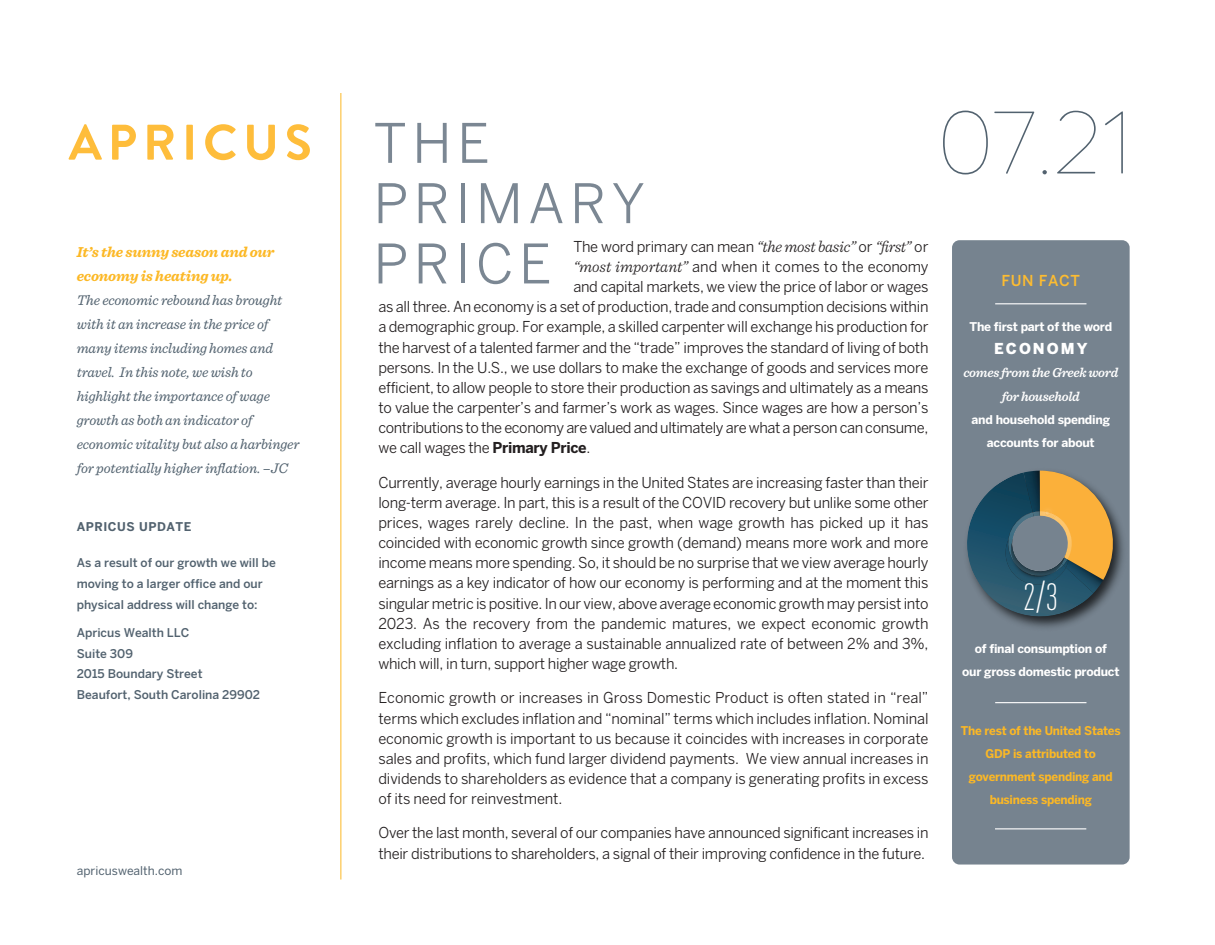
<style>
.page{position:relative;width:1215px;height:945px;background:#fff}
.page>*{position:absolute;margin:0;border:0;box-sizing:border-box;transform-origin:0 0}
.t1{font:100 90.75px "Brandon Grotesque";color:#52626f}
.t2{font:54px/60.3px "Benton Sans";letter-spacing:.1em;color:#7b8793}
.t3{font:300 condensed 37.35px "DINOT";color:#fff}
.t4{font:15px/20.1px "Benton Sans";letter-spacing:-.02em;color:#231f20;text-align:justify}
.t5{font:italic 700 15px/24px "Sentinel";letter-spacing:-.01em;color:#fcb825}
.t6{font:15px "Benton Sans";color:#231f20}
.t7{font:900 15px "Benton Sans";letter-spacing:.135em;color:#fff}
.t8{font:500 15px "Benton Sans";letter-spacing:.04em;color:#fdbc31}
.t9{font:italic 14.7px/24px "Sentinel";letter-spacing:-.01em;color:#52626f}
.t10{font:italic 600 13.5px "Sentinel";letter-spacing:-.02em;color:#fff}
.t11{font:500 12px/20.7px "Benton Sans";color:#52626f}
.t12{font:700 12px/23.2px "Benton Sans";letter-spacing:-.02em;color:#fff;text-align:center}
.t13{font:700 12px/23.2px "Benton Sans";letter-spacing:-.02em;color:#fcb825;text-align:center}
.t14{font:12px "Benton Sans";color:#52626f}
.t15{font:700 12px "Benton Sans";letter-spacing:.045em;color:#52626f}
.s1{font-family:"Sentinel";font-weight:300;font-style:italic;font-size:16.35px}
.s2{font-weight:700}
</style>
<div class="page">
<svg style="left:68px;top:124px;width:34px;height:36px"></svg>
<svg style="left:112px;top:125px;width:24px;height:35px"></svg>
<svg style="left:147px;top:125px;width:26px;height:35px"></svg>
<div style="left:186px;top:125px;width:7px;height:35px;background:#febd3b"></div>
<svg style="left:205px;top:124px;width:31px;height:36px"></svg>
<svg style="left:247px;top:125px;width:28px;height:35px"></svg>
<svg style="left:287px;top:124px;width:23px;height:36px"></svg>
<hr style="left:340px;top:93px;width:1px;height:787px;background:#fcb825">
<div style="left:952px;top:240px;width:178px;height:625px;background:#76838f;border-radius:8px"></div>
<img style="left:1039px;top:432px;width:91px;height:236px">
<svg style="left:967px;top:460px;width:150px;height:167px"></svg>
<hr style="left:995px;top:702px;width:91px;height:1px;background:#fff">
<hr style="left:995px;top:828px;width:91px;height:1px;background:#fff">
<hr style="left:995px;top:303px;width:91px;height:1px;background:#fff">
<p class="t5" style="left:77px;top:241px;width:199px">It’s the sunny season and our economy is heating up.</p>
<p class="t9" style="left:77px;top:289px;width:224px">The economic rebound has brought with it an increase in the price of many items including homes and travel. In this note, we wish to highlight the importance of wage growth as both an indicator of economic vitality but also a harbinger for potentially higher inflation. –JC</p>
<p class="t15" style="left:77px;top:522px;width:116px">APRICUS UPDATE</p>
<p class="t11" style="left:77px;top:554px;width:201px">As a result of our growth we will be moving to a larger office and our physical address will change to:</p>
<p class="t11" style="left:77px;top:623px;width:114px">Apricus Wealth LLC</p>
<p class="t11" style="left:77px;top:644px;width:58px">Suite 309</p>
<p class="t11" style="left:77px;top:665px;width:127px">2015 Boundary Street</p>
<p class="t11" style="left:77px;top:686px;width:185px">Beaufort, South Carolina 29902</p>
<p class="t14" style="left:77px;top:863px;width:107px">apricuswealth.com</p>
<p class="t2" style="left:373px;top:118px;width:273px">THE<br>PRIMARY<br>PRICE</p>
<p class="t4" style="left:573px;top:238px;width:357px">The word primary can mean <span class="s1">“the most basic”</span> or <span class="s1">“first”</span> or</p>
<p class="t6" style="left:573px;top:261px;width:357px"><span class="s1">“most important”</span> and when it comes to the economy</p>
<p class="t4" style="left:573px;top:278px;width:357px">and capital markets, we view the price of labor or wages</p>
<p class="t4" style="left:378px;top:298px;width:552px">as all three. An economy is a set of production, trade and consumption decisions within</p>
<p class="t4" style="left:378px;top:318px;width:552px">a demographic group. For example, a skilled carpenter will exchange his production for</p>
<p class="t4" style="left:378px;top:338px;width:552px">the harvest of a talented farmer and the “trade” improves the standard of living of both</p>
<p class="t4" style="left:378px;top:359px;width:552px">persons. In the U.S., we use dollars to make the exchange of goods and services more</p>
<p class="t4" style="left:378px;top:379px;width:552px">efficient, to allow people to store their production as savings and ultimately as a means</p>
<p class="t4" style="left:378px;top:399px;width:552px">to value the carpenter’s and farmer’s work as wages. Since wages are how a person’s</p>
<p class="t4" style="left:378px;top:419px;width:552px">contributions to the economy are valued and ultimately are what a person can consume,</p>
<p class="t4" style="left:378px;top:439px;width:213px">we call wages the <span class="s2">Primary Price</span>.</p>
<p class="t4" style="left:378px;top:474px;width:552px">Currently, average hourly earnings in the United States are increasing faster than their long-term average. In part, this is a result of the COVID recovery but unlike some other prices, wages rarely decline. In the past, when wage growth has picked up it has coincided with economic growth since growth (demand) means more work and more income means more spending. So, it should be no surprise that we view average hourly earnings as a key indicator of how our economy is performing and at the moment this singular metric is positive. In our view, above average economic growth may persist into 2023. As the recovery from the pandemic matures, we expect economic growth excluding inflation to average a sustainable annualized rate of between 2% and 3%, which will, in turn, support higher wage growth.</p>
<p class="t4" style="left:378px;top:689px;width:552px">Economic growth or increases in Gross Domestic Product is often stated in “real” terms which excludes inflation and “nominal” terms which includes inflation. Nominal economic growth is important to us because it coincides with increases in corporate sales and profits, which fund larger dividend payments. We view annual increases in dividends to shareholders as evidence that a company is generating profits in excess of its need for reinvestment.</p>
<p class="t4" style="left:378px;top:824px;width:552px">Over the last month, several of our companies have announced significant increases in their distributions to shareholders, a signal of their improving confidence in the future.</p>
<p class="t1" style="left:936px;top:89px;width:199px">07.21</p>
<p class="t8" style="left:1002px;top:275px;width:80px">FUN FACT</p>
<p class="t12" style="left:970px;top:316px;width:144px">The first part of the word</p>
<p class="t7" style="left:994px;top:340px;width:95px">ECONOMY</p>
<p class="t10" style="left:963px;top:365px;width:156px">comes from the Greek word</p>
<p class="t10" style="left:1002px;top:388px;width:79px">for household</p>
<p class="t12" style="left:972px;top:409px;width:140px">and household spending accounts for about</p>
<p class="t3" style="left:1023px;top:575px;width:37px">2/3</p>
<p class="t12" style="left:975px;top:638px;width:134px">of final consumption of</p>
<p class="t12" style="left:962px;top:661px;width:159px">our gross domestic product</p>
<p class="t13" style="left:961px;top:720px;width:161px">The rest of the United States<br>GDP is attributed to government spending and business spending</p>
</div>
